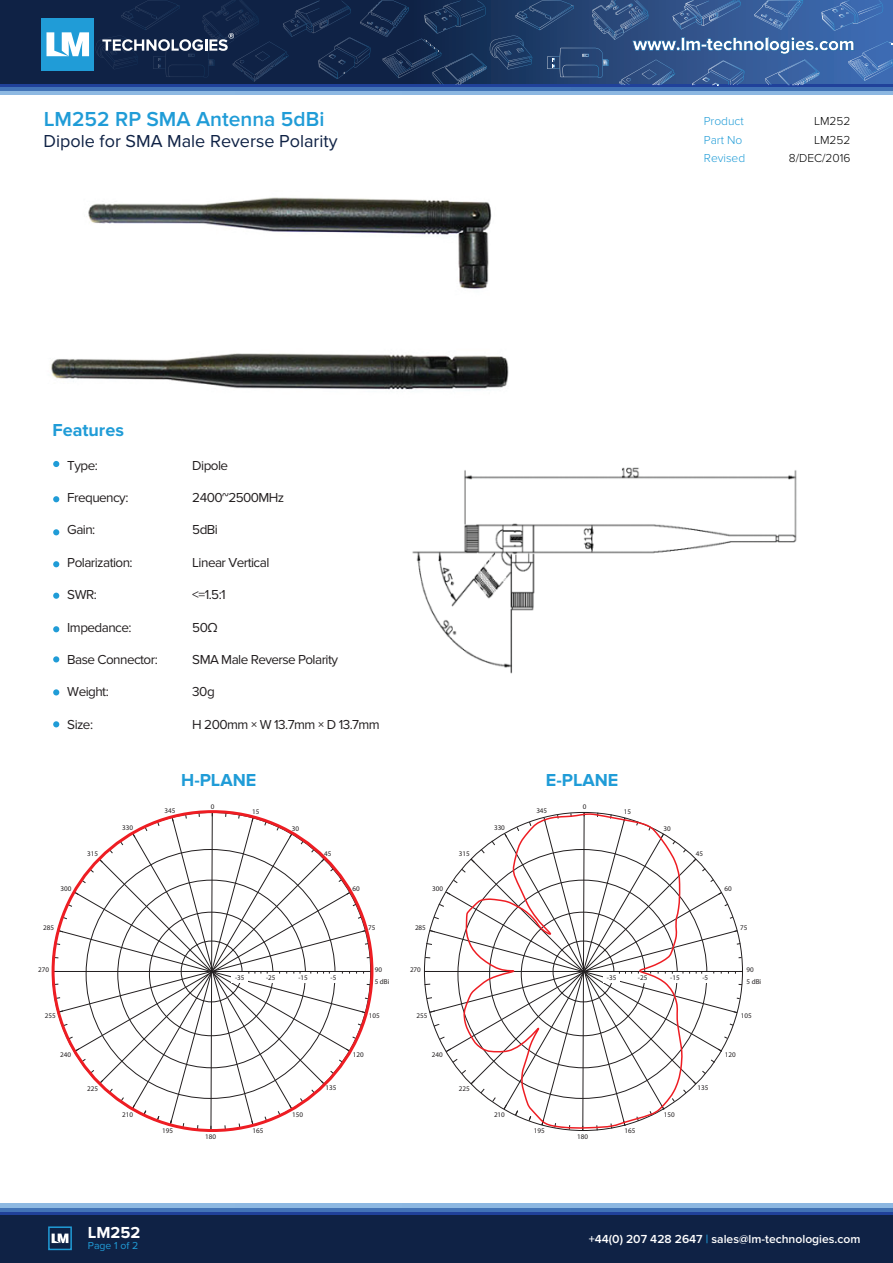
<style>
.page{position:relative;width:893px;height:1263px;background:#fff}
.page>*{position:absolute;margin:0;border:0;box-sizing:border-box;transform-origin:0 0}
.t1{font:600 21px "Proxima Nova";color:#209cd7}
.t2{font:18px "Proxima Nova";color:#0f2245}
.t3{font:700 18px "Proxima Nova";color:#209cd7}
.t4{font:700 16.5px "Proxima Nova";color:#fff}
.t5{font:13.5px "Proxima Nova";letter-spacing:-.04em;color:#231f20}
.t6{font:600 12.15px "Proxima Nova";color:#fff}
.t7{font:300 12px/18.5px "Proxima Nova";color:#209cd7}
.t8{font:300 12px "Proxima Nova";color:#000001}
.t9{font:10.5px "Proxima Nova";color:#209cd7}
.t10{font:7.05px "Myriad Pro";color:#231f20}
.s1{color:#209cd7}
</style>
<div class="page">
<img style="left:30px;top:94px;width:499px;height:442px">
<svg style="left:53px;top:461px;width:6px;height:6px"></svg>
<svg style="left:53px;top:496px;width:6px;height:6px"></svg>
<svg style="left:53px;top:529px;width:6px;height:6px"></svg>
<svg style="left:53px;top:561px;width:6px;height:6px"></svg>
<svg style="left:53px;top:593px;width:6px;height:6px"></svg>
<svg style="left:53px;top:626px;width:6px;height:6px"></svg>
<svg style="left:53px;top:656px;width:6px;height:6px"></svg>
<svg style="left:53px;top:689px;width:6px;height:6px"></svg>
<svg style="left:53px;top:721px;width:6px;height:6px"></svg>
<img style="left:403px;top:462px;width:394px;height:212px">
<div style="left:0;top:0;width:893px;height:85px;background:#0f2245"></div>
<svg style="left:0;top:90px;width:893px;height:4px;background:#7aa6d6"></svg>
<hr style="left:0;top:84px;width:893px;height:3px;background:#20419a">
<hr style="left:0;top:87px;width:893px;height:3px;background:#4273b6">
<div style="left:42px;top:18px;width:52px;height:52px;background:#209cd7"></div>
<svg style="left:46px;top:32px;width:43px;height:24px"></svg>
<svg style="left:96px;top:0;width:797px;height:86px"></svg>
<div style="left:0;top:1213px;width:893px;height:50px;background:#0f2245"></div>
<hr style="left:0;top:1204px;width:893px;height:4px;background:#8cb7e1">
<svg style="left:0;top:1211px;width:893px;height:3px;background:#2b51a3"></svg>
<hr style="left:0;top:1208px;width:893px;height:3px;background:#4273b6">
<div style="left:48px;top:1226px;width:24px;height:24px;border:2px solid #209cd7"></div>
<svg style="left:52px;top:1233px;width:16px;height:10px"></svg>
<svg style="left:424px;top:811px;width:319px;height:320px"></svg>
<svg style="left:52px;top:810px;width:319px;height:322px"></svg>
<h1 class="t1" style="left:44px;top:107px;width:282px">LM252 RP SMA Antenna 5dBi</h1>
<h2 class="t2" style="left:44px;top:130px;width:296px">Dipole for SMA Male Reverse Polarity</h2>
<p class="t7" style="left:704px;top:131px;width:43px">Part No<br>Revised</p>
<p class="t7" style="left:704px;top:112px;width:42px">Product</p>
<p class="t8" style="left:814px;top:114px;width:38px">LM252</p>
<p class="t8" style="left:814px;top:133px;width:38px">LM252</p>
<p class="t8" style="left:789px;top:151px;width:63px">8/DEC/2016</p>
<h2 class="t3" style="left:52px;top:419px;width:73px">Features</h2>
<p class="t5" style="left:67px;top:457px;width:32px">Type:</p>
<p class="t5" style="left:67px;top:490px;width:63px">Frequency:</p>
<p class="t5" style="left:67px;top:522px;width:30px">Gain:</p>
<p class="t5" style="left:67px;top:554px;width:67px">Polarization:</p>
<p class="t5" style="left:67px;top:587px;width:31px">SWR:</p>
<p class="t5" style="left:67px;top:619px;width:66px">Impedance:</p>
<p class="t5" style="left:67px;top:652px;width:92px">Base Connector:</p>
<p class="t5" style="left:67px;top:684px;width:43px">Weight:</p>
<p class="t5" style="left:67px;top:716px;width:27px">Size:</p>
<p class="t5" style="left:192px;top:457px;width:37px">Dipole</p>
<p class="t5" style="left:192px;top:490px;width:94px">2400~2500MHz</p>
<p class="t5" style="left:192px;top:522px;width:27px">5dBi</p>
<p class="t5" style="left:192px;top:554px;width:79px">Linear Vertical</p>
<p class="t5" style="left:192px;top:587px;width:35px">&lt;=1.5:1</p>
<p class="t5" style="left:192px;top:619px;width:27px">50Ω</p>
<p class="t5" style="left:192px;top:652px;width:147px">SMA Male Reverse Polarity</p>
<p class="t5" style="left:192px;top:684px;width:24px">30g</p>
<p class="t5" style="left:192px;top:716px;width:189px">H 200mm × W 13.7mm × D 13.7mm</p>
<h2 class="t3" style="left:181px;top:770px;width:77px">H-PLANE</h2>
<h2 class="t3" style="left:546px;top:770px;width:74px">E-PLANE</h2>
<p class="t10" style="left:252px;top:808px;width:9px">15</p>
<p class="t10" style="left:211px;top:802px;width:5px">0</p>
<p class="t10" style="left:583px;top:802px;width:5px">0</p>
<p class="t10" style="left:164px;top:807px;width:12px">345</p>
<p class="t10" style="left:536px;top:807px;width:12px">345</p>
<p class="t10" style="left:624px;top:808px;width:9px">15</p>
<p class="t10" style="left:122px;top:824px;width:12px">330</p>
<p class="t10" style="left:292px;top:824px;width:9px">30</p>
<p class="t10" style="left:494px;top:824px;width:12px">330</p>
<p class="t10" style="left:663px;top:824px;width:9px">30</p>
<p class="t10" style="left:87px;top:849px;width:12px">315</p>
<p class="t10" style="left:324px;top:849px;width:9px">45</p>
<p class="t10" style="left:459px;top:849px;width:12px">315</p>
<p class="t10" style="left:696px;top:849px;width:9px">45</p>
<p class="t10" style="left:60px;top:884px;width:12px">300</p>
<p class="t10" style="left:353px;top:884px;width:9px">60</p>
<p class="t10" style="left:432px;top:884px;width:12px">300</p>
<p class="t10" style="left:724px;top:884px;width:9px">60</p>
<p class="t10" style="left:43px;top:923px;width:12px">285</p>
<p class="t10" style="left:368px;top:923px;width:9px">75</p>
<p class="t10" style="left:415px;top:923px;width:12px">285</p>
<p class="t10" style="left:740px;top:923px;width:9px">75</p>
<p class="t10" style="left:38px;top:965px;width:12px">270</p>
<p class="t10" style="left:375px;top:965px;width:9px">90</p>
<p class="t10" style="left:410px;top:965px;width:12px">270</p>
<p class="t10" style="left:747px;top:965px;width:9px">90</p>
<p class="t10" style="left:235px;top:973px;width:11px">-35</p>
<p class="t10" style="left:266px;top:973px;width:11px">-25</p>
<p class="t10" style="left:298px;top:973px;width:11px">-15</p>
<p class="t10" style="left:331px;top:973px;width:7px">-5</p>
<p class="t10" style="left:375px;top:977px;width:16px">5 dBi</p>
<p class="t10" style="left:607px;top:973px;width:11px">-35</p>
<p class="t10" style="left:638px;top:973px;width:11px">-25</p>
<p class="t10" style="left:670px;top:973px;width:11px">-15</p>
<p class="t10" style="left:702px;top:973px;width:7px">-5</p>
<p class="t10" style="left:747px;top:977px;width:16px">5 dBi</p>
<p class="t10" style="left:45px;top:1011px;width:12px">255</p>
<p class="t10" style="left:369px;top:1011px;width:12px">105</p>
<p class="t10" style="left:417px;top:1011px;width:12px">255</p>
<p class="t10" style="left:741px;top:1011px;width:12px">105</p>
<p class="t10" style="left:60px;top:1050px;width:12px">240</p>
<p class="t10" style="left:353px;top:1050px;width:12px">120</p>
<p class="t10" style="left:432px;top:1050px;width:12px">240</p>
<p class="t10" style="left:725px;top:1050px;width:12px">120</p>
<p class="t10" style="left:87px;top:1084px;width:12px">225</p>
<p class="t10" style="left:326px;top:1083px;width:12px">135</p>
<p class="t10" style="left:459px;top:1084px;width:12px">225</p>
<p class="t10" style="left:697px;top:1083px;width:12px">135</p>
<p class="t10" style="left:122px;top:1110px;width:12px">210</p>
<p class="t10" style="left:292px;top:1110px;width:12px">150</p>
<p class="t10" style="left:494px;top:1110px;width:12px">210</p>
<p class="t10" style="left:664px;top:1110px;width:12px">150</p>
<p class="t10" style="left:162px;top:1126px;width:12px">195</p>
<p class="t10" style="left:205px;top:1132px;width:12px">180</p>
<p class="t10" style="left:252px;top:1126px;width:12px">165</p>
<p class="t10" style="left:534px;top:1126px;width:12px">195</p>
<p class="t10" style="left:577px;top:1132px;width:12px">180</p>
<p class="t10" style="left:624px;top:1126px;width:12px">165</p>
<p class="t4" style="left:88px;top:1223px;width:54px">LM252</p>
<p class="t9" style="left:88px;top:1240px;width:52px">Page 1 of 2</p>
<p class="t6" style="left:589px;top:1232px;width:273px">+44(0) 207 428 2647 <span class="s1">|</span> sales@lm-technologies.com</p>
</div>
